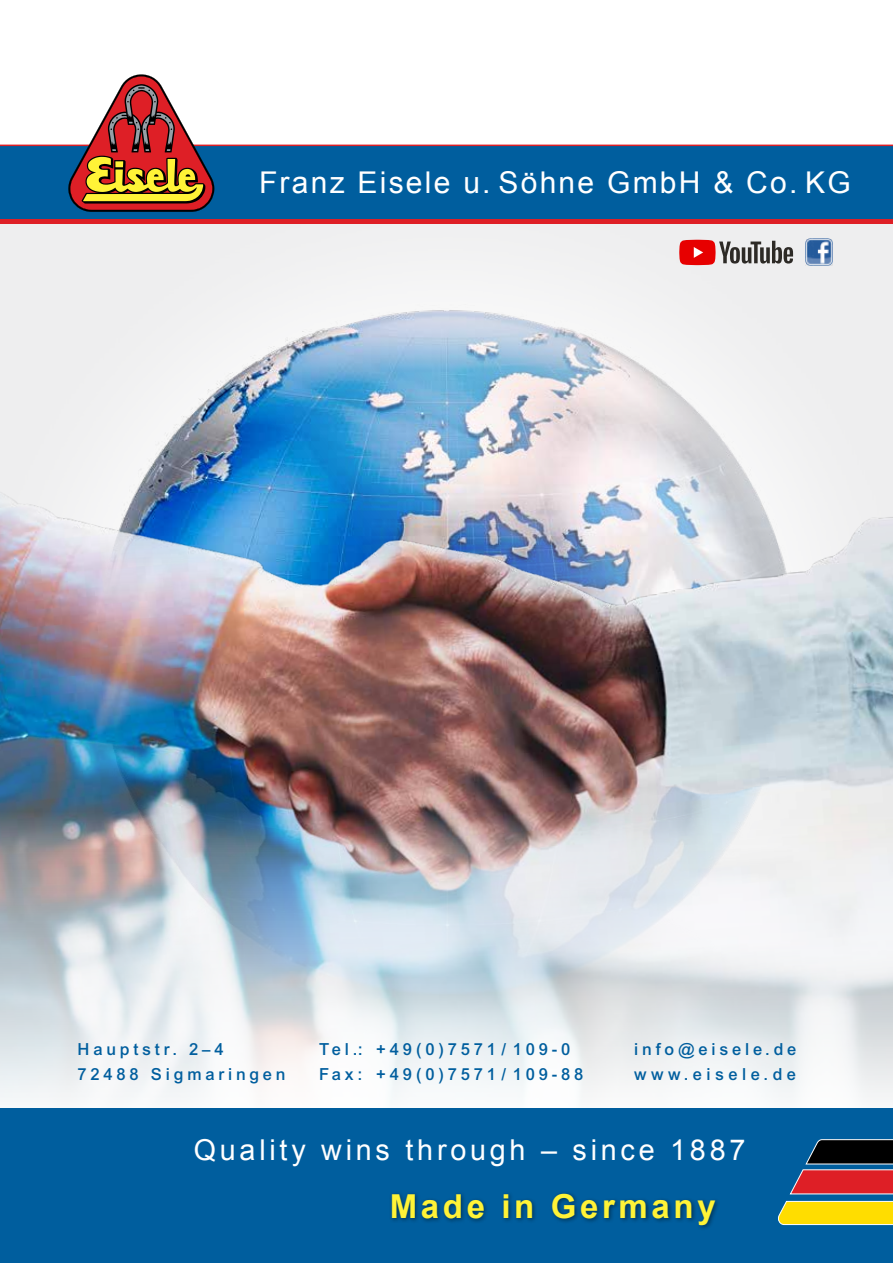
<style>
.page{position:relative;width:893px;height:1263px;background:#fff}
.page>*{position:absolute;margin:0;border:0;box-sizing:border-box;transform-origin:0 0}
.t1{font:700 33px "Arial";letter-spacing:.11em;color:#fff337}
.t2{font:30px "Arial";letter-spacing:.075em;color:#fff}
.t3{font:28.8px "Arial";letter-spacing:.13em;color:#fff}
.t4{font:500 16.65px/24.2px "Arial MT Std";letter-spacing:.23em;color:#005e9e}
</style>
<div class="page">
<div style="left:0;top:162px;width:893px;height:1020px;background:#efeff0"></div>
<img style="left:0;top:310px;width:893px;height:502px">
<svg style="left:0;top:812px;width:893px;height:296px"></svg>
<div style="left:0;top:1108px;width:893px;height:155px;background:#005e9e"></div>
<svg style="left:789px;top:1139px;width:104px;height:56px"></svg>
<svg style="left:778px;top:1201px;width:115px;height:24px;background:#f7dc19"></svg>
<div style="left:0;top:145px;width:893px;height:75px;background:#005e9e"></div>
<svg style="left:68px;top:74px;width:146px;height:138px"></svg>
<hr style="left:0;top:220px;width:893px;height:4px;background:#de1f26">
<div style="left:389px;top:1191px;width:332px;height:40px;background:#000;opacity:.46"></div>
<div style="left:299px;top:1023px;width:82px;height:78px;background:#fff"></div>
<div style="left:58px;top:1023px;width:247px;height:80px;background:#fff;opacity:.56"></div>
<div style="left:358px;top:1022px;width:245px;height:79px;background:#fff;opacity:.56"></div>
<div style="left:614px;top:1023px;width:202px;height:78px;background:#fff;opacity:.56"></div>
<img style="left:806px;top:239px;width:27px;height:27px">
<svg style="left:679px;top:240px;width:114px;height:25px"></svg>
<h2 class="t2" style="left:259px;top:163px;width:593px">Franz Eisele u. Söhne GmbH &amp; Co. KG</h2>
<p class="t4" style="left:78px;top:1037px;width:209px">Hauptstr. 2–4<br>72488 Sigmaringen</p>
<p class="t4" style="left:376px;top:1037px;width:209px">+49 (0)7571 / 109-0 +49 (0)7571 / 109-88</p>
<p class="t4" style="left:634px;top:1037px;width:164px">info@eisele.de www.eisele.de</p>
<p class="t4" style="left:319px;top:1037px;width:45px">Tel.:<br>Fax:</p>
<h3 class="t3" style="left:194px;top:1131px;width:553px">Quality wins through – since 1887</h3>
<h1 class="t1" style="left:390px;top:1184px;width:327px">Made in Germany</h1>
</div>
